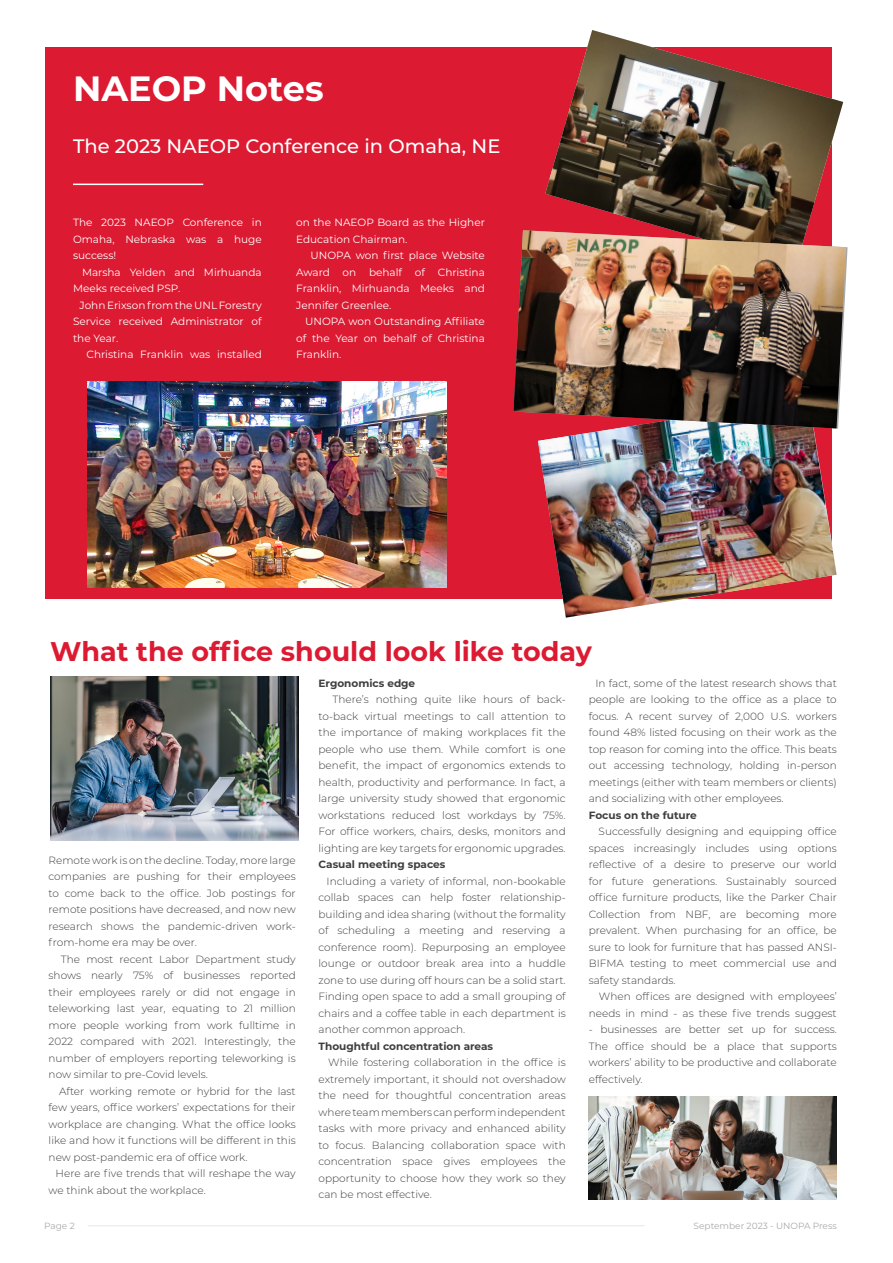
<style>
.page{position:relative;width:893px;height:1263px;background:#fff}
.page>*{position:absolute;margin:0;border:0;box-sizing:border-box;transform-origin:0 0}
._02_Article_Title_White{font:700 35.1px "Montserrat";color:#fff}
._02_Article_Title{font:700 27px "Montserrat";color:#dc1a32}
._05a_body_text_Intro_White{font:500 19.5px "Montserrat";color:#fff}
._05_body_text{font:300 10.5px/16.5px "Montserrat";color:#3e3e3f;text-align:justify}
._05_body_text_White{font:10.5px/16.5px "Montserrat";color:#fff;text-align:justify}
.t1{font:700 10.5px "Montserrat";color:#3e3e3f}
.t2{font:9px "Montserrat";color:#a8a9ad}
</style>
<div class="page">
<hr style="left:88px;top:1225px;width:557px;height:1px;background:#e6e7e9">
<div style="left:45px;top:47px;width:787px;height:552px;background:#dc1a32"></div>
<img style="left:88px;top:382px;width:358px;height:205px">
<img style="left:545px;top:30px;width:298px;height:200px">
<hr style="left:73px;top:184px;width:130px;height:1px;background:#fff">
<img style="left:538px;top:429px;width:299px;height:189px">
<img style="left:513px;top:230px;width:333px;height:198px">
<img style="left:50px;top:676px;width:248px;height:165px">
<img style="left:589px;top:1096px;width:248px;height:103px">
<p class="_02_Article_Title_White" style="left:73px;top:64px;width:252px">NAEOP Notes</p>
<p class="_05a_body_text_Intro_White" style="left:73px;top:133px;width:429px">The 2023 NAEOP Conference in Omaha, NE</p>
<p class="_05_body_text_White" style="left:73px;top:214px;width:190px">The 2023 NAEOP Conference in Omaha, Nebraska was a huge success!</p>
<p class="_05_body_text_White" style="left:73px;top:263px;width:190px;text-indent:9px">Marsha Yelden and Mirhuanda<br>Meeks received PSP.</p>
<p class="_05_body_text_White" style="left:73px;top:296px;width:190px;text-indent:6px">John Erixson from the UNL Forestry Service received Administrator of the Year.</p>
<p class="_05_body_text_White" style="left:86px;top:346px;width:177px">Christina Franklin was installed</p>
<p class="_05_body_text_White" style="left:296px;top:214px;width:190px">on the NAEOP Board as the Higher<br>Education Chairman.</p>
<p class="_05_body_text_White" style="left:296px;top:247px;width:190px;text-indent:14px">UNOPA won first place Website Award on behalf of Christina Franklin, Mirhuanda Meeks and Jennifer Greenlee.</p>
<p class="_05_body_text_White" style="left:296px;top:313px;width:190px;text-indent:9px">UNOPA won Outstanding Affiliate of the Year on behalf of Christina Franklin.</p>
<p class="_02_Article_Title" style="left:50px;top:632px;width:543px">What the office should look like today</p>
<p class="_05_body_text" style="left:49px;top:851px;width:249px">Remote work is on the decline. Today, more large companies are pushing for their employees to come back to the office. Job postings for remote positions have decreased, and now new research shows the pandemic-driven work&shy;from-home era may be over.</p>
<p class="_05_body_text" style="left:49px;top:950px;width:249px;text-indent:12px">The most recent Labor Department study shows nearly 75% of businesses reported their employees rarely or did not engage in teleworking last year, equating to 21 million more people working from work fulltime in 2022 compared with 2021. Interestingly, the number of employers reporting teleworking is now similar to pre-Covid levels.</p>
<p class="_05_body_text" style="left:49px;top:1082px;width:249px;text-indent:11px">After working remote or hybrid for the last few years, office workers’ expectations for their workplace are changing. What the office looks like and how it functions will be different in this new post-pandemic era of office work.</p>
<p class="_05_body_text" style="left:49px;top:1165px;width:249px;text-indent:7px">Here are five trends that will reshape the way we think about the workplace.</p>
<p class="t1" style="left:319px;top:675px;width:98px">Ergonomics edge</p>
<p class="_05_body_text" style="left:319px;top:691px;width:249px;text-indent:14px">There’s nothing quite like hours of back&shy;to-back virtual meetings to call attention to the importance of making workplaces fit the people who use them. While comfort is one benefit, the impact of ergonomics extends to health, productivity and performance. In fact, a large university study showed that ergonomic workstations reduced lost workdays by 75%.<br>For office workers, chairs, desks, monitors and lighting are key targets for ergonomic upgrades.</p>
<p class="t1" style="left:319px;top:857px;width:128px">Casual meeting spaces</p>
<p class="_05_body_text" style="left:319px;top:872px;width:249px;text-indent:8px">Including a variety of informal, non-bookable collab spaces can help foster relationship&shy;building and idea sharing (without the formality of scheduling a meeting and reserving a conference room). Repurposing an employee lounge or outdoor break area into a huddle zone to use during off hours can be a solid start.<br>Finding open space to add a small grouping of chairs and a coffee table in each department is another common approach.</p>
<p class="t1" style="left:319px;top:1038px;width:176px">Thoughtful concentration areas</p>
<p class="_05_body_text" style="left:319px;top:1054px;width:249px;text-indent:10px">While fostering collaboration in the office is extremely important, it should not overshadow the need for thoughtful concentration areas where team members can perform independent tasks with more privacy and enhanced ability to focus. Balancing collaboration space with concentration space gives employees the opportunity to choose how they work so they can be most effective.</p>
<p class="_05_body_text" style="left:589px;top:674px;width:250px;text-indent:7px">In fact, some of the latest research shows that people are looking to the office as a place to focus. A recent survey of 2,000 U.S. workers found 48% listed focusing on their work as the top reason for coming into the office. This beats out accessing technology, holding in-person meetings (either with team members or clients) and socializing with other employees.</p>
<p class="t1" style="left:589px;top:807px;width:110px">Focus on the future</p>
<p class="_05_body_text" style="left:589px;top:823px;width:250px;text-indent:10px">Successfully designing and equipping office spaces increasingly includes using options reflective of a desire to preserve our world for future generations. Sustainably sourced office furniture products, like the Parker Chair Collection from NBF, are becoming more prevalent. When purchasing for an office, be sure to look for furniture that has passed ANSI-BIFMA testing to meet commercial use and safety standards.</p>
<p class="_05_body_text" style="left:589px;top:988px;width:250px;text-align:right">When offices are designed with employees’ needs in mind - as these five trends suggest</p>
<p class="_05_body_text" style="left:589px;top:1021px;width:250px">- businesses are better set up for success.<br>The office should be a place that supports workers’ ability to be productive and collaborate effectively.</p>
<p class="t2" style="left:44px;top:1220px;width:32px">Page 2</p>
<p class="t2" style="left:694px;top:1220px;width:145px">September 2023 - UNOPA Press</p>
</div>
